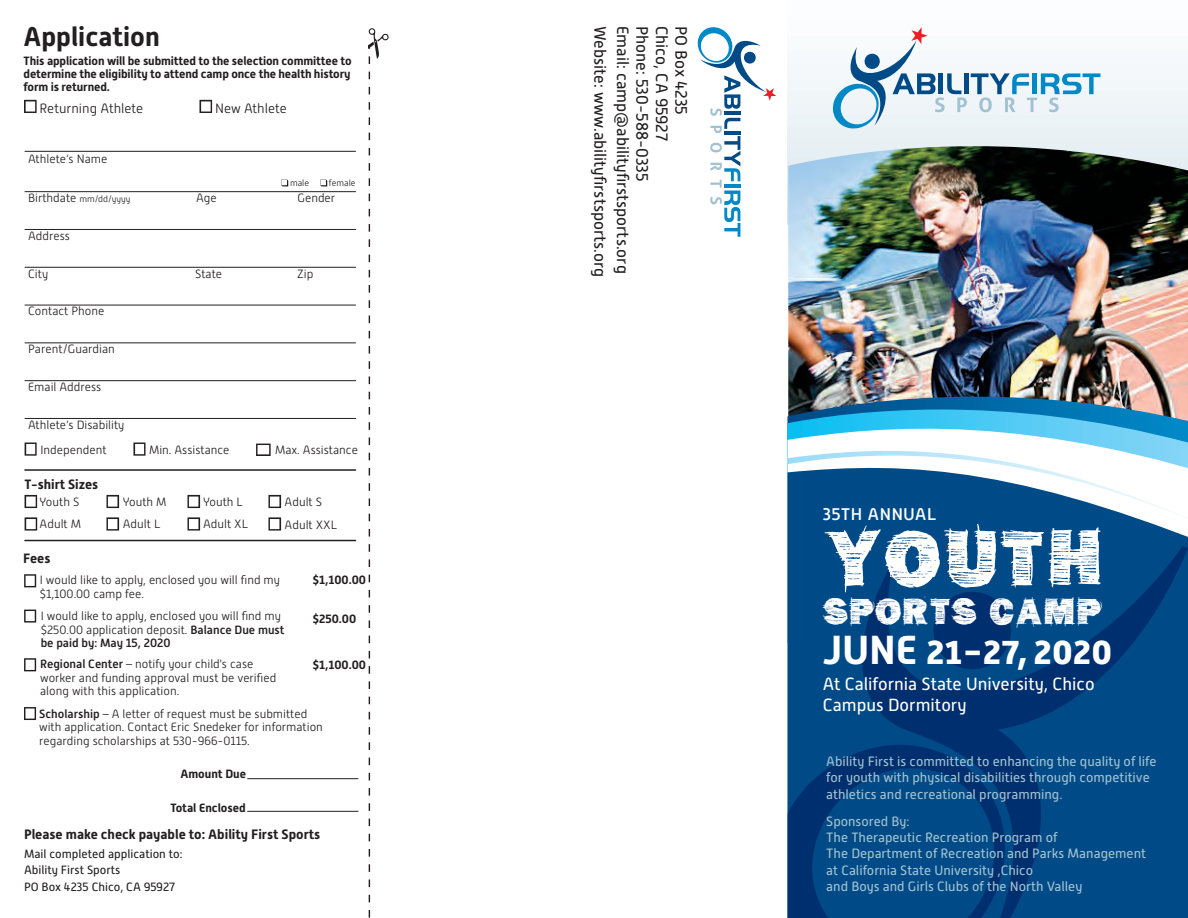
<style>
.page{position:relative;width:1188px;height:918px;background:#fff}
.page>*{position:absolute;margin:0;border:0;box-sizing:border-box;transform-origin:0 0}
.t1{font:61.05px "Penstriped";color:#fff}
.t2{font:700 40.5px "Alwyn New";color:#fff}
.t3{font:28.35px "Penstriped";color:#fff}
.t4{font:700 27px "Alwyn New";color:#231f20}
.t5{font:20.85px "Alwyn New";color:#fff}
.t6{font:17.55px/21.1px "Alwyn New";color:#fff}
.t7{font:16.5px "Alwyn New";color:#231f20}
.t8{font:700 13.65px "Alwyn New";color:#231f20}
.t9{font:13.5px/16.2px "Alwyn New";color:#a3c2d1}
.t10{font:300 13.5px "Alwyn New";color:#231f20}
.t11{font:700 13.5px "Alwyn New";color:#231f20}
.t12{font:300 12px/13.5px "Alwyn New";color:#231f20}
.t13{font:700 12px/13.2px "Alwyn New";letter-spacing:-.01em;color:#231f20;text-align:justify}
.t14{font:12px/16.5px "Alwyn New";color:#231f20}
.t15{font:300 9px "Alwyn New";color:#231f20}
.s1{font-size:12px}
.s2{font-weight:500}
</style>
<div class="page">
<div style="left:787px;top:0;width:401px;height:225px;background:linear-gradient(to right,#f4f8fa,#f4f8fa)"></div>
<svg style="left:833px;top:27px;width:267px;height:102px"></svg>
<svg style="left:698px;top:27px;width:78px;height:210px"></svg>
<img style="left:788px;top:146px;width:400px;height:251px">
<img style="left:788px;top:397px;width:400px;height:13px">
<svg style="left:787px;top:412px;width:401px;height:36px"></svg>
<div style="left:787px;top:543px;width:56px;height:201px;background:#004b87"></div>
<svg style="left:787px;top:448px;width:401px;height:95px"></svg>
<svg style="left:787px;top:744px;width:56px;height:174px;background:#033f7c"></svg>
<svg style="left:843px;top:522px;width:345px;height:396px;background:#004481"></svg>
<hr style="left:25px;top:469px;width:331px;height:2px;background:#231f20">
<hr style="left:25px;top:540px;width:331px;height:1px;background:#231f20">
<hr style="left:25px;top:151px;width:331px;height:1px;background:#231f20">
<hr style="left:25px;top:191px;width:331px;height:1px;background:#231f20">
<hr style="left:25px;top:229px;width:331px;height:1px;background:#231f20">
<hr style="left:25px;top:267px;width:331px;height:1px;background:#231f20">
<hr style="left:25px;top:305px;width:331px;height:1px;background:#231f20">
<hr style="left:25px;top:343px;width:331px;height:1px;background:#231f20">
<hr style="left:25px;top:380px;width:331px;height:1px;background:#231f20">
<hr style="left:25px;top:418px;width:331px;height:1px;background:#231f20">
<svg style="left:24px;top:100px;width:13px;height:13px"></svg>
<svg style="left:199px;top:100px;width:13px;height:13px"></svg>
<svg style="left:25px;top:443px;width:12px;height:13px"></svg>
<svg style="left:133px;top:443px;width:13px;height:13px"></svg>
<svg style="left:256px;top:444px;width:15px;height:12px"></svg>
<hr style="left:248px;top:778px;width:110px;height:1px;background:#231f20">
<svg style="left:25px;top:495px;width:12px;height:13px"></svg>
<svg style="left:107px;top:495px;width:12px;height:13px"></svg>
<svg style="left:187px;top:495px;width:13px;height:13px"></svg>
<svg style="left:268px;top:495px;width:13px;height:13px"></svg>
<svg style="left:25px;top:517px;width:12px;height:14px"></svg>
<svg style="left:107px;top:517px;width:12px;height:14px"></svg>
<svg style="left:187px;top:517px;width:13px;height:14px"></svg>
<svg style="left:268px;top:517px;width:13px;height:14px"></svg>
<svg style="left:24px;top:610px;width:12px;height:13px"></svg>
<svg style="left:24px;top:658px;width:12px;height:13px"></svg>
<svg style="left:24px;top:574px;width:12px;height:13px"></svg>
<svg style="left:24px;top:707px;width:12px;height:13px"></svg>
<svg style="left:369px;top:28px;width:20px;height:890px"></svg>
<svg style="left:281px;top:180px;width:7px;height:6px"></svg>
<svg style="left:320px;top:180px;width:7px;height:6px"></svg>
<hr style="left:248px;top:811px;width:110px;height:1px;background:#231f20">
<h3 class="t4" style="left:23px;top:21px;width:138px">Application</h3>
<p class="t13" style="left:24px;top:54px;width:330px">This application will be submitted to the selection committee to determine the eligibility to attend camp once the health history form is returned.</p>
<p class="t10" style="left:40px;top:101px;width:105px">Returning Athlete</p>
<p class="t10" style="left:215px;top:101px;width:73px">New Athlete</p>
<p class="t12" style="left:28px;top:152px;width:81px">Athlete’s Name</p>
<p class="t15" style="left:28px;top:194px;width:104px"><span class="s1">Birthdate</span> mm/dd/yyyy</p>
<p class="t12" style="left:196px;top:191px;width:22px">Age</p>
<p class="t12" style="left:28px;top:229px;width:43px">Address</p>
<p class="t12" style="left:28px;top:267px;width:22px">City</p>
<p class="t12" style="left:195px;top:267px;width:29px">State</p>
<p class="t12" style="left:297px;top:267px;width:18px">Zip</p>
<p class="t12" style="left:28px;top:304px;width:78px">Contact Phone</p>
<p class="t12" style="left:28px;top:342px;width:88px">Parent/Guardian</p>
<p class="t12" style="left:28px;top:380px;width:75px">Email Address</p>
<p class="t12" style="left:28px;top:418px;width:98px">Athlete’s Disability</p>
<p class="t15" style="left:290px;top:178px;width:21px">male</p>
<p class="t15" style="left:329px;top:178px;width:28px">female</p>
<p class="t12" style="left:298px;top:191px;width:39px">Gender</p>
<p class="t12" style="left:40px;top:443px;width:68px">Independent</p>
<p class="t12" style="left:149px;top:443px;width:82px">Min. Assistance</p>
<p class="t12" style="left:275px;top:443px;width:84px">Max. Assistance</p>
<p class="t11" style="left:24px;top:476px;width:75px">T-shirt Sizes</p>
<p class="t12" style="left:40px;top:496px;width:41px">Youth S</p>
<p class="t12" style="left:123px;top:496px;width:45px">Youth M</p>
<p class="t12" style="left:203px;top:496px;width:42px">Youth L</p>
<p class="t12" style="left:285px;top:496px;width:39px">Adult S</p>
<p class="t12" style="left:40px;top:517px;width:43px">Adult M</p>
<p class="t12" style="left:123px;top:517px;width:39px">Adult L</p>
<p class="t12" style="left:203px;top:517px;width:47px">Adult XL</p>
<p class="t12" style="left:285px;top:518px;width:54px">Adult XXL</p>
<p class="t11" style="left:23px;top:551px;width:29px">Fees</p>
<p class="t13" style="left:313px;top:574px;width:55px">$1,100.00</p>
<p class="t13" style="left:313px;top:612px;width:45px">$250.00</p>
<p class="t13" style="left:313px;top:658px;width:55px">$1,100.00</p>
<p class="t12" style="left:40px;top:574px;width:242px">I would like to apply, enclosed you will find my $1,100.00 camp fee.</p>
<p class="t12" style="left:41px;top:609px;width:245px">I would like to apply, enclosed you will find my $250.00 application deposit. <span class="s2">Balance Due must be paid by: May 15, 2020</span></p>
<p class="t12" style="left:40px;top:657px;width:238px"><span class="s2">Regional Center</span> – notify your child's case worker and funding approval must be verified along with this application.</p>
<p class="t12" style="left:39px;top:707px;width:285px"><span class="s2">Scholarship</span> – A letter of request must be submitted with application. Contact Eric Snedeker for information regarding scholarships at 530-966-0115.</p>
<p class="t13" style="left:180px;top:767px;width:67px">Amount Due</p>
<p class="t13" style="left:171px;top:801px;width:77px">Total Enclosed</p>
<p class="t8" style="left:24px;top:827px;width:298px">Please make check payable to: Ability First Sports</p>
<p class="t14" style="left:24px;top:845px;width:160px">Mail completed application to:<br>Ability First Sports<br>PO Box 4235 Chico, CA 95927</p>
<h3 class="t7" style="left:609px;top:26px;width:253px;rotate:90deg">Website: www.abilityfirstsports.org</h3>
<h3 class="t7" style="left:632px;top:26px;width:249px;rotate:90deg">Email: camp@abilityfirstsports.org</h3>
<h3 class="t7" style="left:651px;top:26px;width:157px;rotate:90deg">Phone: 530-588-0335</h3>
<h3 class="t7" style="left:671px;top:26px;width:116px;rotate:90deg">Chico, CA 95927</h3>
<h3 class="t7" style="left:690px;top:26px;width:91px;rotate:90deg">PO Box 4235</h3>
<h3 class="t5" style="left:823px;top:501px;width:115px">35th annual</h3>
<h1 class="t1" style="left:823px;top:517px;width:281px">YOUTH</h1>
<h3 class="t3" style="left:823px;top:592px;width:280px">SPORTS CAMP</h3>
<h2 class="t2" style="left:823px;top:627px;width:291px">JUNE 21-27, 2020</h2>
<h3 class="t6" style="left:823px;top:673px;width:273px">At California State University, Chico<br>Campus Dormitory</h3>
<p class="t9" style="left:826px;top:754px;width:332px">Ability First is committed to enhancing the quality of life for youth with physical disabilities through competitive athletics and recreational programming.</p>
<p class="t9" style="left:826px;top:813px;width:321px">Sponsored By:<br>The Therapeutic Recreation Program of<br>The Department of Recreation and Parks Management at California State University ,Chico<br>and Boys and Girls Clubs of the North Valley</p>
</div>
